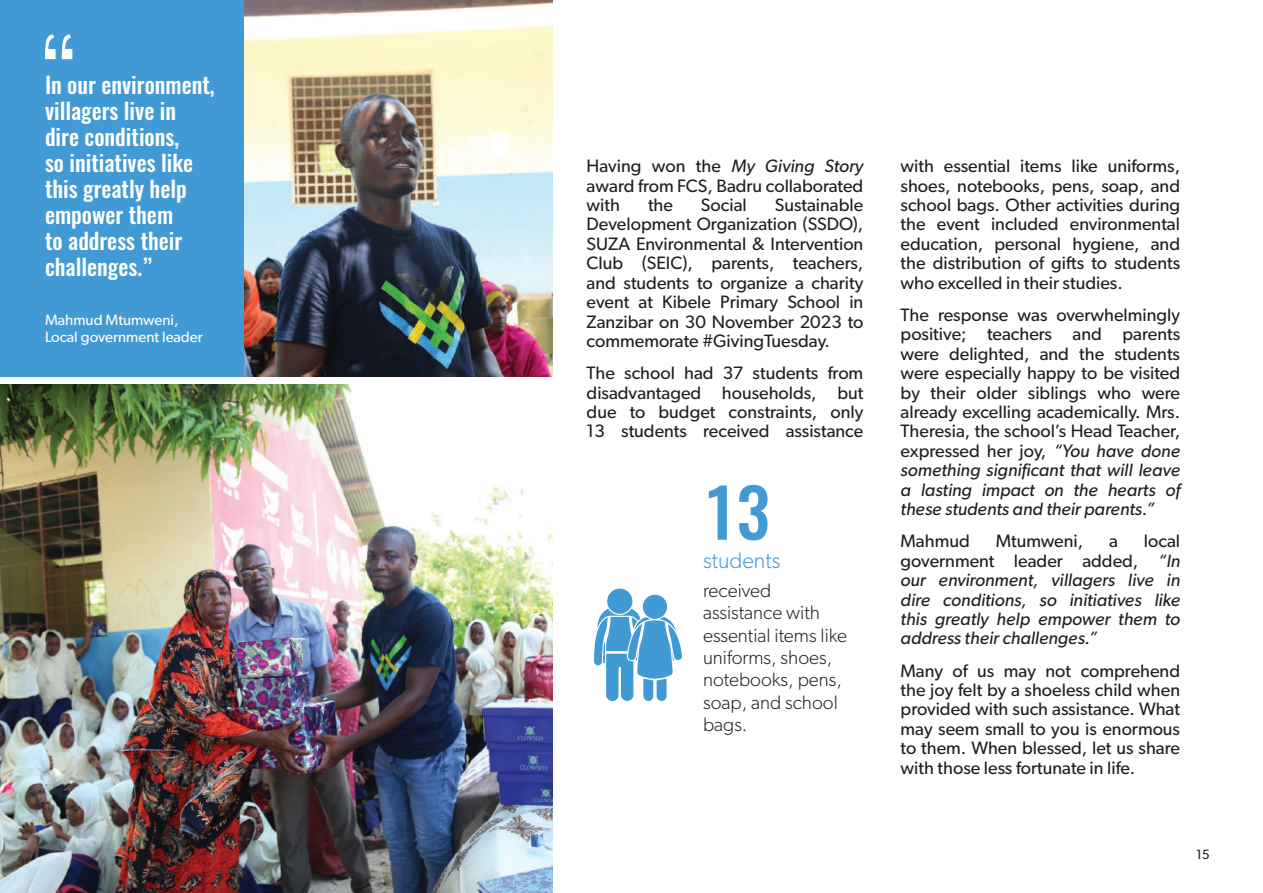
<style>
.page{position:relative;width:1263px;height:893px;background:#fff}
.page>*{position:absolute;margin:0;border:0;box-sizing:border-box;transform-origin:0 0}
.t1{font:500 66.9px "Oswald";color:#429ad4}
.t2{font:500 22.5px/25.8px "Oswald";color:#fff}
.t3{font:300 22.5px "Gibson";color:#429ad4}
.t4{font:300 19.5px/22.5px "Gibson";color:#231f20}
.t5{font:18px/19.4px "Gibson";color:#231f20;text-align:justify}
.t6{font:italic 18px/19.4px "Gibson";color:#231f20;text-align:justify}
.t7{font:15px/17.2px "Gibson";color:#fff}
.t8{font:13.5px "Gibson";color:#231f20}
.s1{font-style:italic}
.s2{font-style:normal}
</style>
<div class="page">
<img style="left:244px;top:0;width:309px;height:377px">
<img style="left:0;top:385px;width:553px;height:508px">
<div style="left:0;top:0;width:244px;height:377px;background:#429ad4"></div>
<svg style="left:45px;top:34px;width:27px;height:25px"></svg>
<div style="left:607px;top:589px;width:25px;height:25px;background:#429ad4;border-radius:50%"></div>
<div style="left:643px;top:595px;width:24px;height:24px;background:#429ad4;border-radius:50%"></div>
<svg style="left:594px;top:609px;width:88px;height:92px"></svg>
<p class="t2" style="left:45px;top:73px;width:171px">In our environment, villagers live in dire conditions,<br>so initiatives like this greatly help empower them<br>to address their challenges.”</p>
<p class="t7" style="left:45px;top:311px;width:159px">Mahmud Mtumweni,<br>Local government leader</p>
<p class="t5" style="left:587px;top:156px;width:278px">Having won the <span class="s1">My Giving Story </span>award from FCS, Badru collaborated with</p>
<p class="t5" style="left:587px;top:195px;width:278px;text-indent:188px">Sustainable Development Organization (SSDO), SUZA Environmental &amp; Intervention Club (SEIC), parents, teachers, and students to organize a charity event at Kibele Primary School in Zanzibar on 30 November 2023 to commemorate #GivingTuesday.</p>
<p class="t5" style="left:587px;top:363px;width:278px">The school had 37 students from disadvantaged households, but due to budget constraints, only 13 students received assistance</p>
<p class="t5" style="left:648px;top:195px;width:26px">the</p>
<p class="t5" style="left:701px;top:195px;width:47px">Social</p>
<h1 class="t1" style="left:703px;top:466px;width:68px">13</h1>
<p class="t3" style="left:703px;top:547px;width:79px">students</p>
<p class="t4" style="left:703px;top:578px;width:145px">received assistance with essential items like uniforms, shoes, notebooks, pens, soap, and school bags.</p>
<p class="t5" style="left:901px;top:156px;width:281px">with essential items like uniforms, shoes, notebooks, pens, soap, and school bags. Other activities during the event included environmental education, personal hygiene, and the distribution of gifts to students who excelled in their studies.</p>
<p class="t5" style="left:901px;top:305px;width:281px">The response was overwhelmingly positive; teachers and parents were delighted, and the students were especially happy to be visited by their older siblings who were already excelling academically. Mrs.<br>Theresia, the school’s Head Teacher, expressed her joy, <span class="s1">“You have done something significant that will leave a lasting impact on the hearts of these students and their parents.”</span></p>
<p class="t5" style="left:901px;top:531px;width:71px">Mahmud</p>
<p class="t5" style="left:996px;top:531px;width:89px">Mtumweni,</p>
<p class="t5" style="left:1109px;top:531px;width:10px">a</p>
<p class="t6" style="left:901px;top:531px;width:281px;text-indent:243px"><span class="s2">local government leader added,</span> “In our environment, villagers live in dire conditions, so initiatives like this greatly help empower them to address their challenges.”</p>
<p class="t5" style="left:901px;top:660px;width:281px">Many of us may not comprehend the joy felt by a shoeless child when provided with such assistance. What may seem small to you is enormous to them. When blessed, let us share with those less fortunate in life.</p>
<p class="t8" style="left:1196px;top:846px;width:15px">15</p>
</div>
